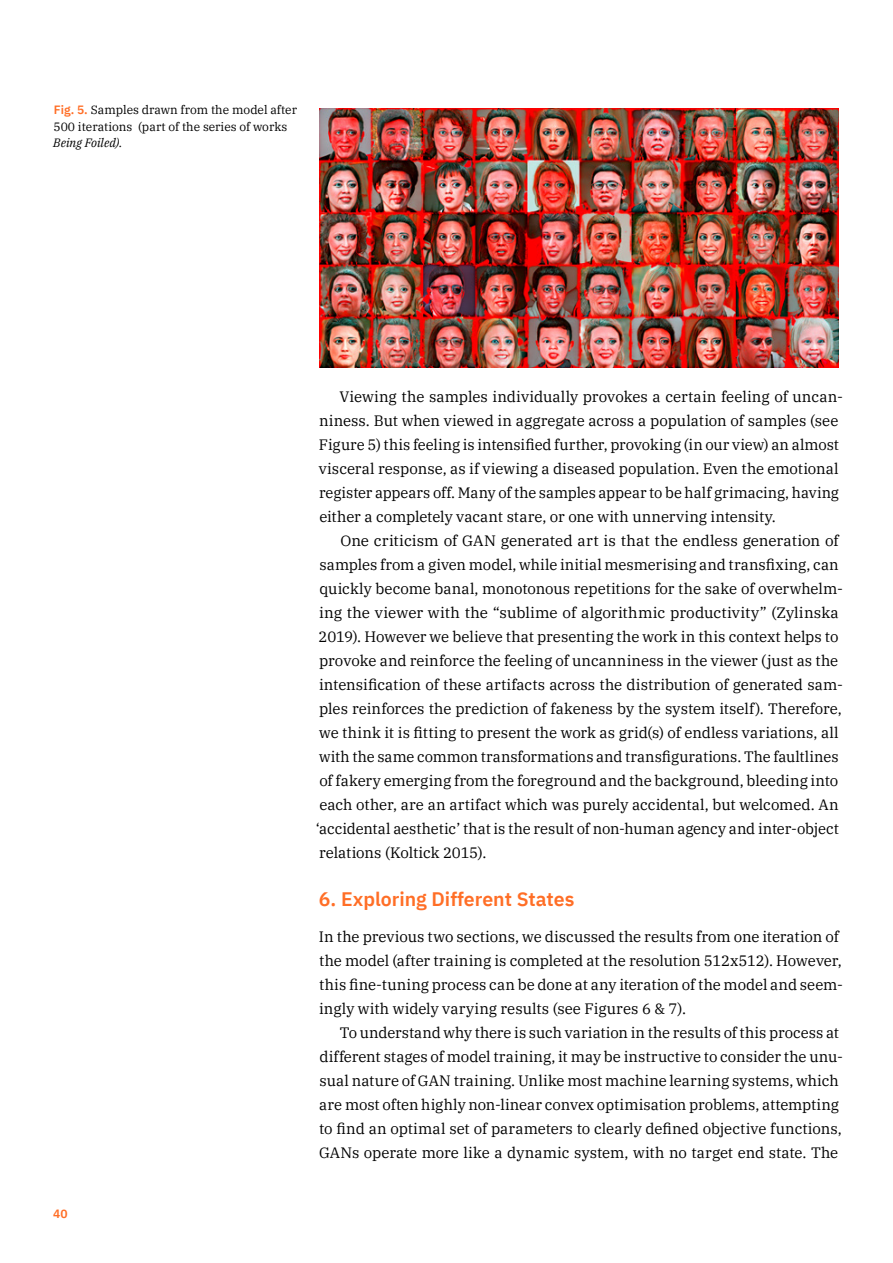
<style>
.page{position:relative;width:893px;height:1263px;background:#fff}
.page>*{position:absolute;margin:0;border:0;box-sizing:border-box;transform-origin:0 0}
.t1{font:600 19.5px "IBM Plex Sans";color:#ff6e26}
.TEXT_INDENT{font:15px/24px "IBM Plex Serif";color:#000}
.TEXT{font:15px/24px "IBM Plex Serif";color:#000}
.SIDE_NOTE{font:12px/16.5px "IBM Plex Serif";color:#000}
.t2{font:600 12px "IBM Plex Sans";color:#ff6e26}
.s1{font-family:"IBM Plex Sans";font-weight:600;color:#ff6e26}
.s2{font-style:italic}
</style>
<div class="page">
<img style="left:319px;top:108px;width:520px;height:260px">
<p class="SIDE_NOTE" style="left:53px;top:100px;width:245px"><span class="s1">Fig. 5.</span> Samples drawn from the model after<br>500 iterations (part of the series of works<br><span class="s2">Being Foiled).</span></p>
<p class="t2" style="left:53px;top:1204px;width:16px">40</p>
<p class="TEXT_INDENT" style="left:319px;top:383px;width:526px;text-indent:21px">Viewing the samples individually provokes a certain feeling of uncan&shy;niness. But when viewed in aggregate across a population of samples (see Figure 5) this feeling is intensified further, provoking (in our view) an almost visceral response, as if viewing a diseased population. Even the emotional register appears off. Many of the samples appear to be half grimacing, having either a completely vacant stare, or one with unnerving intensity.</p>
<p class="TEXT_INDENT" style="left:316px;top:527px;width:528px;text-indent:24px">One criticism of GAN generated art is that the endless generation of samples from a given model, while initial mesmerising and transfixing, can quickly become banal, monotonous repetitions for the sake of overwhelm&shy;ing the viewer with the “sublime of algorithmic productivity” (Zylinska 2019). However we believe that presenting the work in this context helps to provoke and reinforce the feeling of uncanniness in the viewer (just as the intensification of these artifacts across the distribution of generated sam&shy;ples reinforces the prediction of fakeness by the system itself). Therefore, we think it is fitting to present the work as grid(s) of endless variations, all with the same common transformations and transfigurations. The faultlines of fakery emerging from the foreground and the background, bleeding into each other, are an artifact which was purely accidental, but welcomed. An ‘accidental aesthetic’ that is the result of non-human agency and inter-object relations (Koltick 2015).</p>
<h1 class="t1" style="left:319px;top:884px;width:257px">6. Exploring Different States</h1>
<p class="TEXT" style="left:319px;top:923px;width:525px">In the previous two sections, we discussed the results from one iteration of the model (after training is completed at the resolution 512x512). However, this fine-tuning process can be done at any iteration of the model and seem&shy;ingly with widely varying results (see Figures 6 &amp; 7).</p>
<p class="TEXT_INDENT" style="left:319px;top:1019px;width:525px;text-indent:21px">To understand why there is such variation in the results of this process at different stages of model training, it may be instructive to consider the unu&shy;sual nature of GAN training. Unlike most machine learning systems, which are most often highly non-linear convex optimisation problems, attempting to find an optimal set of parameters to clearly defined objective functions, GANs operate more like a dynamic system, with no target end state. The</p>
</div>
